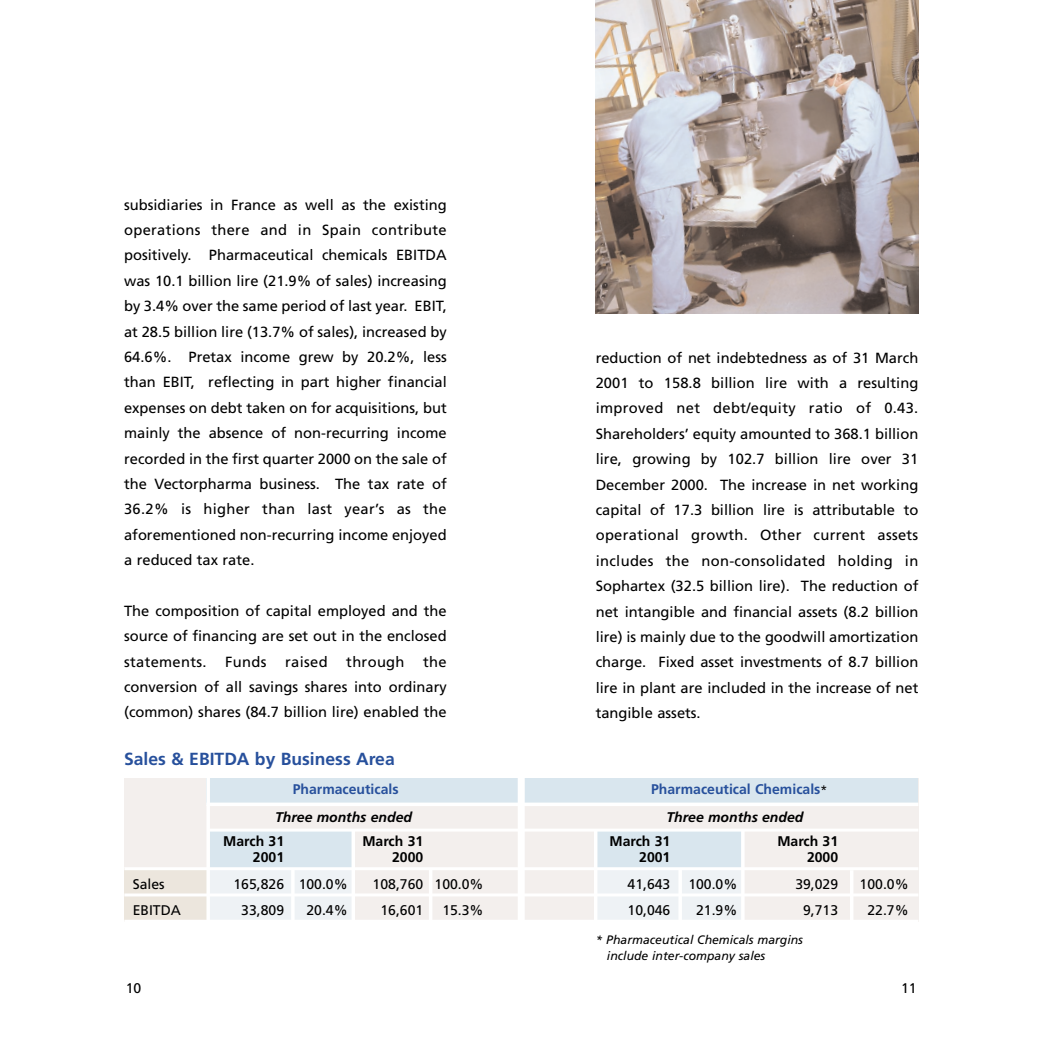
<style>
.page{position:relative;width:1042px;height:1042px;background:#fff}
.page>*{position:absolute;margin:0;border:0;box-sizing:border-box;transform-origin:0 0}
.t1{font:700 17.5px "Frutiger";color:#27509c}
.t2{font:14.7px/25.4px "Frutiger";color:#000;text-align:justify}
.t3{font:14.7px "Frutiger";letter-spacing:.02em;color:#000}
.t4{font:14px "Frutiger";color:#000}
.t5{font:700 14px "Frutiger";color:#000}
.t6{font:700 14px "Frutiger";color:#27509c}
.t7{font:italic 700 14px "Frutiger";color:#000}
.t8{font:italic 12.25px/15.8px "Frutiger";color:#000}
.s1{font-weight:400;font-size:12.25px;color:#000}
</style>
<div class="page">
<div style="left:124px;top:778px;width:794px;height:143px;background:#f3efed"></div>
<div style="left:595px;top:830px;width:147px;height:90px;background:#eef2f5"></div>
<div style="left:210px;top:830px;width:144px;height:91px;background:#eef2f5"></div>
<img style="left:595px;top:0;width:323px;height:314px">
<hr style="left:849px;top:870px;width:4px;height:104px;background:#fff">
<div style="left:206px;top:778px;width:712px;height:26px;background:#d9e6ee"></div>
<div style="left:517px;top:773px;width:7px;height:166px;background:#fff"></div>
<hr style="left:429px;top:868px;width:3px;height:103px;background:#fff">
<svg style="left:210px;top:802px;width:708px;height:4px;fill:#fff"></svg>
<div style="left:210px;top:830px;width:144px;height:38px;background:#d9e6ee"></div>
<hr style="left:351px;top:830px;width:4px;height:109px;background:#fff">
<hr style="left:291px;top:868px;width:3px;height:66px;background:#fff">
<div style="left:595px;top:830px;width:147px;height:38px;background:#d9e6ee"></div>
<hr style="left:594px;top:830px;width:3px;height:105px;background:#fff">
<hr style="left:741px;top:830px;width:3px;height:107px;background:#fff">
<hr style="left:678px;top:868px;width:3px;height:60px;background:#fff">
<div style="left:124px;top:868px;width:85px;height:52px;background:#ece6dd"></div>
<hr style="left:209px;top:828px;width:709px;height:3px;background:#fff">
<hr style="left:124px;top:867px;width:794px;height:3px;background:#fff">
<hr style="left:124px;top:893px;width:794px;height:3px;background:#fff">
<hr style="left:124px;top:919px;width:794px;height:3px;background:#fff">
<hr style="left:206px;top:772px;width:4px;height:164px;background:#fff">
<p class="t2" style="left:124px;top:193px;width:324px">subsidiaries in France as well as the existing operations there and in Spain contribute positively. Pharmaceutical chemicals EBITDA was 10.1 billion lire (21.9% of sales) increasing by 3.4% over the same period of last year. EBIT, at 28.5 billion lire (13.7% of sales), increased by 64.6%. Pretax income grew by 20.2%, less than EBIT, reflecting in part higher financial expenses on debt taken on for acquisitions, but mainly the absence of non-recurring income recorded in the first quarter 2000 on the sale of the Vectorpharma business. The tax rate of 36.2% is higher than last year’s as the aforementioned non-recurring income enjoyed a reduced tax rate.</p>
<p class="t2" style="left:124px;top:599px;width:324px">The composition of capital employed and the source of financing are set out in the enclosed statements.</p>
<p class="t2" style="left:124px;top:650px;width:324px;text-indent:299px">the conversion of all savings shares into ordinary (common) shares (84.7 billion lire) enabled the</p>
<p class="t2" style="left:225px;top:650px;width:43px">Funds</p>
<p class="t2" style="left:285px;top:650px;width:44px">raised</p>
<p class="t3" style="left:346px;top:655px;width:60px">through</p>
<p class="t1" style="left:124px;top:751px;width:272px">Sales &amp; EBITDA by Business Area</p>
<p class="t2" style="left:595px;top:346px;width:324px">reduction of net indebtedness as of 31 March 2001 to 158.8 billion lire with a resulting improved net debt/equity ratio of 0.43.<br>Shareholders’ equity amounted to 368.1 billion lire, growing by 102.7 billion lire over 31<br>December 2000. The increase in net working capital of 17.3 billion lire is attributable to operational growth. Other current assets includes the non-consolidated holding in Sophartex (32.5 billion lire). The reduction of net intangible and financial assets (8.2 billion lire) is mainly due to the goodwill amortization charge. Fixed asset investments of 8.7 billion lire in plant are included in the increase of net tangible assets.</p>
<p class="t6" style="left:293px;top:783px;width:107px">Pharmaceuticals</p>
<p class="t6" style="left:651px;top:783px;width:177px">Pharmaceutical Chemicals<span class="s1">*</span></p>
<p class="t7" style="left:275px;top:811px;width:138px">Three months ended</p>
<p class="t7" style="left:666px;top:811px;width:138px">Three months ended</p>
<p class="t5" style="left:223px;top:835px;width:62px">March 31</p>
<p class="t5" style="left:362px;top:835px;width:62px">March 31</p>
<p class="t5" style="left:609px;top:835px;width:62px">March 31</p>
<p class="t5" style="left:777px;top:835px;width:62px">March 31</p>
<p class="t5" style="left:253px;top:851px;width:33px">2001</p>
<p class="t5" style="left:392px;top:851px;width:33px">2000</p>
<p class="t5" style="left:639px;top:851px;width:33px">2001</p>
<p class="t5" style="left:806px;top:851px;width:33px">2000</p>
<p class="t4" style="left:133px;top:877px;width:33px">Sales</p>
<p class="t4" style="left:233px;top:877px;width:116px">165,826 100.0%</p>
<p class="t4" style="left:372px;top:877px;width:112px">108,760 100.0%</p>
<p class="t4" style="left:627px;top:877px;width:44px">41,643</p>
<p class="t4" style="left:688px;top:877px;width:51px">100.0%</p>
<p class="t4" style="left:795px;top:877px;width:44px">39,029</p>
<p class="t4" style="left:859px;top:877px;width:51px">100.0%</p>
<p class="t4" style="left:133px;top:904px;width:50px">EBITDA</p>
<p class="t4" style="left:241px;top:904px;width:44px">33,809</p>
<p class="t4" style="left:306px;top:904px;width:43px">20.4%</p>
<p class="t4" style="left:380px;top:904px;width:44px">16,601</p>
<p class="t4" style="left:442px;top:904px;width:43px">15.3%</p>
<p class="t4" style="left:627px;top:904px;width:44px">10,046</p>
<p class="t4" style="left:696px;top:904px;width:43px">21.9%</p>
<p class="t4" style="left:803px;top:904px;width:37px">9,713</p>
<p class="t4" style="left:867px;top:904px;width:43px">22.7%</p>
<p class="t8" style="left:607px;top:933px;width:198px;text-indent:-11px">* Pharmaceutical Chemicals margins include inter-company sales</p>
<p class="t4" style="left:126px;top:982px;width:17px">10</p>
<p class="t4" style="left:900px;top:982px;width:17px">11</p>
</div>
